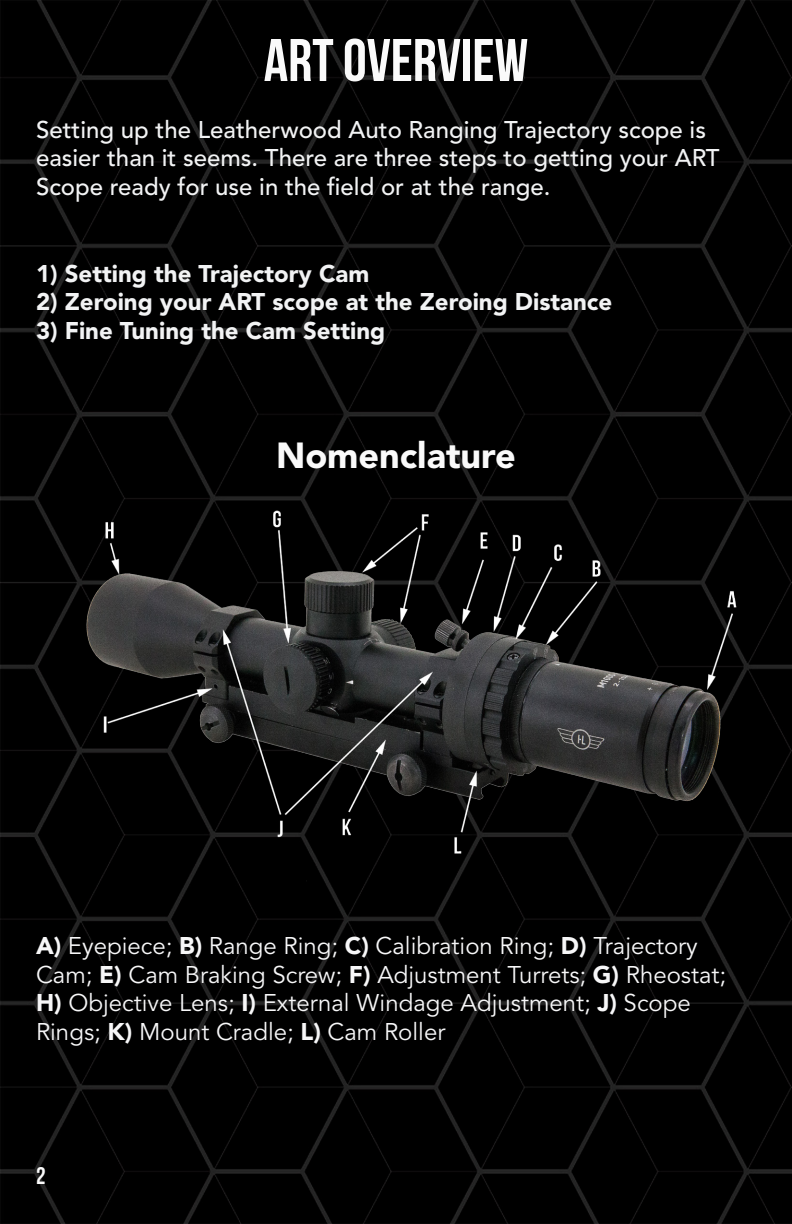
<style>
.page{position:relative;width:792px;height:1224px;background:#fff}
.page>*{position:absolute;margin:0;border:0;box-sizing:border-box;transform-origin:0 0}
.t1{font:60px "Bebas Neue";color:#fafafa}
.t2{font:900 36px "Avenir LT Pro";color:#fafafa}
.t3{font:24px/28.8px "Avenir LT Pro";color:#f7f7f8}
.t4{font:500 24px/28.8px "Avenir LT Std";color:#f2f3f4}
.t5{font:900 24px "Avenir LT Pro";color:#f2f3f4}
.t6{font:24px "Bebas Neue";color:#fafafa}
.s1{font-weight:900}
</style>
<div class="page">
<img style="left:0;top:0;width:792px;height:1224px">
<img style="left:0;top:386px;width:756px;height:555px">
<p class="t1" style="left:264px;top:27px;width:266px">ART OVERVIEW</p>
<p class="t4" style="left:36px;top:115px;width:685px">Setting up the Leatherwood Auto Ranging Trajectory scope is easier than it seems. There are three steps to getting your ART<br>Scope ready for use in the field or at the range.</p>
<p class="t5" style="left:36px;top:259px;width:335px">1) Setting the Trajectory Cam</p>
<p class="t5" style="left:36px;top:287px;width:578px">2) Zeroing your ART scope at the Zeroing Distance</p>
<p class="t5" style="left:36px;top:316px;width:351px">3) Fine Tuning the Cam Setting</p>
<p class="t2" style="left:276px;top:434px;width:241px">Nomenclature</p>
<p class="t3" style="left:36px;top:932px;width:692px"><span class="s1">A)</span> Eyepiece; <span class="s1">B)</span> Range Ring; <span class="s1">C)</span> Calibration Ring; <span class="s1">D)</span> Trajectory<br>Cam; <span class="s1">E)</span> Cam Braking Screw; <span class="s1">F)</span> Adjustment Turrets; <span class="s1">G)</span> Rheostat;</p>
<p class="t3" style="left:36px;top:989px;width:656px"><span class="s1">H)</span> Objective Lens; <span class="s1">I)</span> External Windage Adjustment; <span class="s1">J)</span> Scope<br>Rings; <span class="s1">K)</span> Mount Cradle; <span class="s1">L)</span> Cam Roller</p>
<p class="t6" style="left:36px;top:1163px;width:11px">2</p>
</div>
